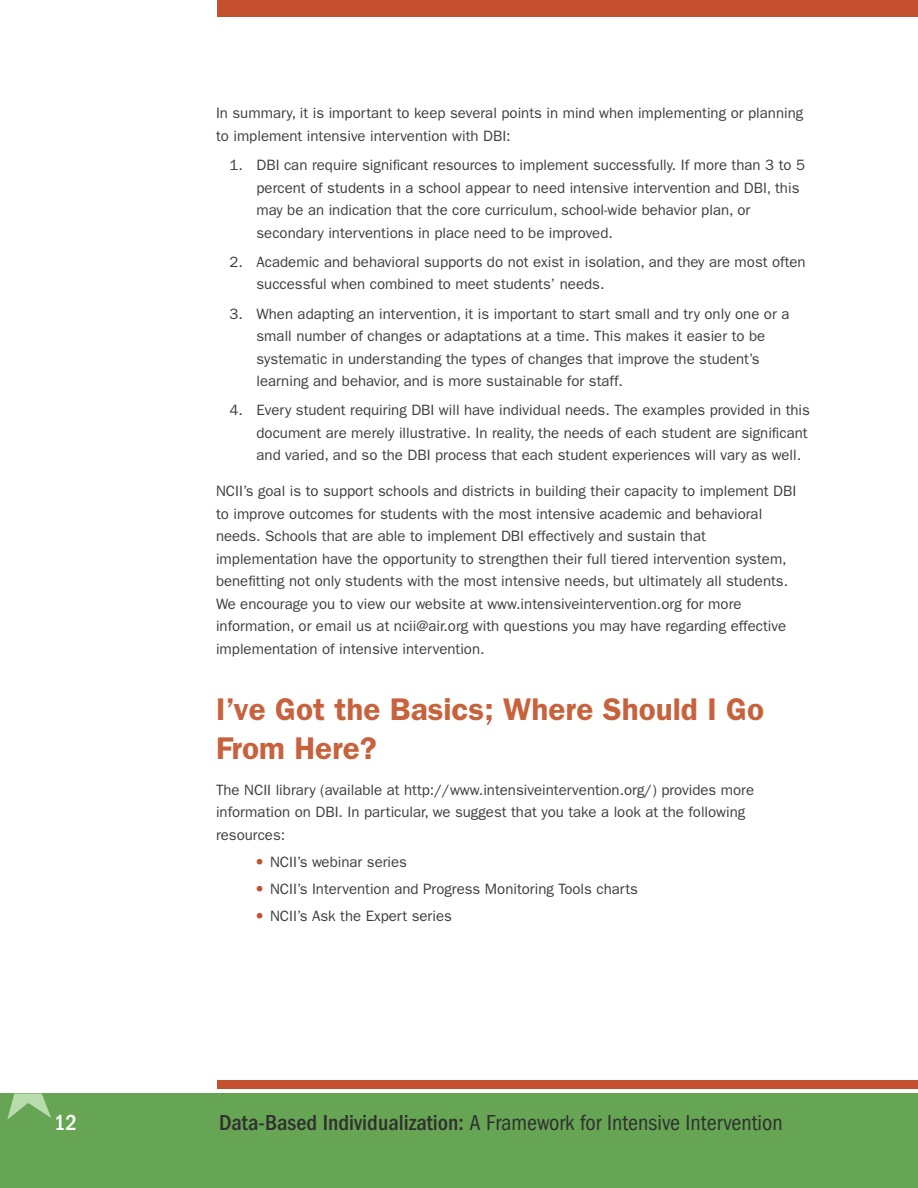
<style>
.page{position:relative;width:918px;height:1188px;background:#fff}
.page>*{position:absolute;margin:0;border:0;box-sizing:border-box;transform-origin:0 0}
.Head_1{font:600 31.5px/39px "ITC Franklin Gothic Std";color:#c8623d}
.t1{font:condensed 22.5px "ITC Franklin Gothic Std";color:#312f30}
.t2{font:500 condensed 22.5px "ITC Franklin Gothic Std";color:#fff}
.Paragraph{font:15px/22.5px "ITC Franklin Gothic Std";color:#3e3e3f}
.s1{font-size:33px;color:#c4502f}
.s2{font-weight:500}
</style>
<div class="page">
<div style="left:0;top:1094px;width:918px;height:94px;background:#66a554"></div>
<svg style="left:7px;top:1094px;width:44px;height:26px"></svg>
<div style="left:217px;top:1080px;width:701px;height:8px;background:#c4502f"></div>
<div style="left:217px;top:0;width:701px;height:16px;background:#c4502f"></div>
<p class="Paragraph" style="left:216px;top:102px;width:589px">In summary, it is important to keep several points in mind when implementing or planning to implement intensive intervention with DBI:</p>
<p class="Paragraph" style="left:256px;top:154px;width:550px;text-indent:-27px">1. DBI can require significant resources to implement successfully. If more than 3 to 5 percent of students in a school appear to need intensive intervention and DBI, this may be an indication that the core curriculum, school-wide behavior plan, or secondary interventions in place need to be improved.</p>
<p class="Paragraph" style="left:256px;top:251px;width:551px;text-indent:-27px">2. Academic and behavioral supports do not exist in isolation, and they are most often successful when combined to meet students’ needs.</p>
<p class="Paragraph" style="left:256px;top:302px;width:534px;text-indent:-27px">3. When adapting an intervention, it is important to start small and try only one or a small number of changes or adaptations at a time. This makes it easier to be systematic in understanding the types of changes that improve the student’s learning and behavior, and is more sustainable for staff.</p>
<p class="Paragraph" style="left:256px;top:399px;width:555px;text-indent:-27px">4. Every student requiring DBI will have individual needs. The examples provided in this document are merely illustrative. In reality, the needs of each student are significant and varied, and so the DBI process that each student experiences will vary as well.</p>
<p class="Paragraph" style="left:216px;top:480px;width:582px">NCII’s goal is to support schools and districts in building their capacity to implement DBI to improve outcomes for students with the most intensive academic and behavioral needs. Schools that are able to implement DBI effectively and sustain that implementation have the opportunity to strengthen their full tiered intervention system, benefitting not only students with the most intensive needs, but ultimately all students.<br>We encourage you to view our website at www.intensiveintervention.org for more information, or email us at ncii@air.org with questions you may have regarding effective implementation of intensive intervention.</p>
<p class="Head_1" style="left:216px;top:690px;width:550px">I’ve Got the Basics; Where Should I Go<br>From Here?</p>
<p class="Paragraph" style="left:216px;top:779px;width:540px">The NCII library (available at http://www.intensiveintervention.org/) provides more information on DBI. In particular, we suggest that you take a look at the following resources:</p>
<p class="Paragraph" style="left:250px;top:851px;width:159px"><span class="s1">•</span>NCII’s webinar series</p>
<p class="Paragraph" style="left:250px;top:878px;width:390px"><span class="s1">•</span>NCII’s Intervention and Progress Monitoring Tools charts</p>
<p class="Paragraph" style="left:250px;top:905px;width:204px"><span class="s1">•</span>NCII’s Ask the Expert series</p>
<h2 class="t2" style="left:54px;top:1110px;width:24px">12</h2>
<h2 class="t1" style="left:219px;top:1110px;width:565px"><span class="s2">Data-Based Individualization:</span> A Framework for Intensive Intervention</h2>
</div>
